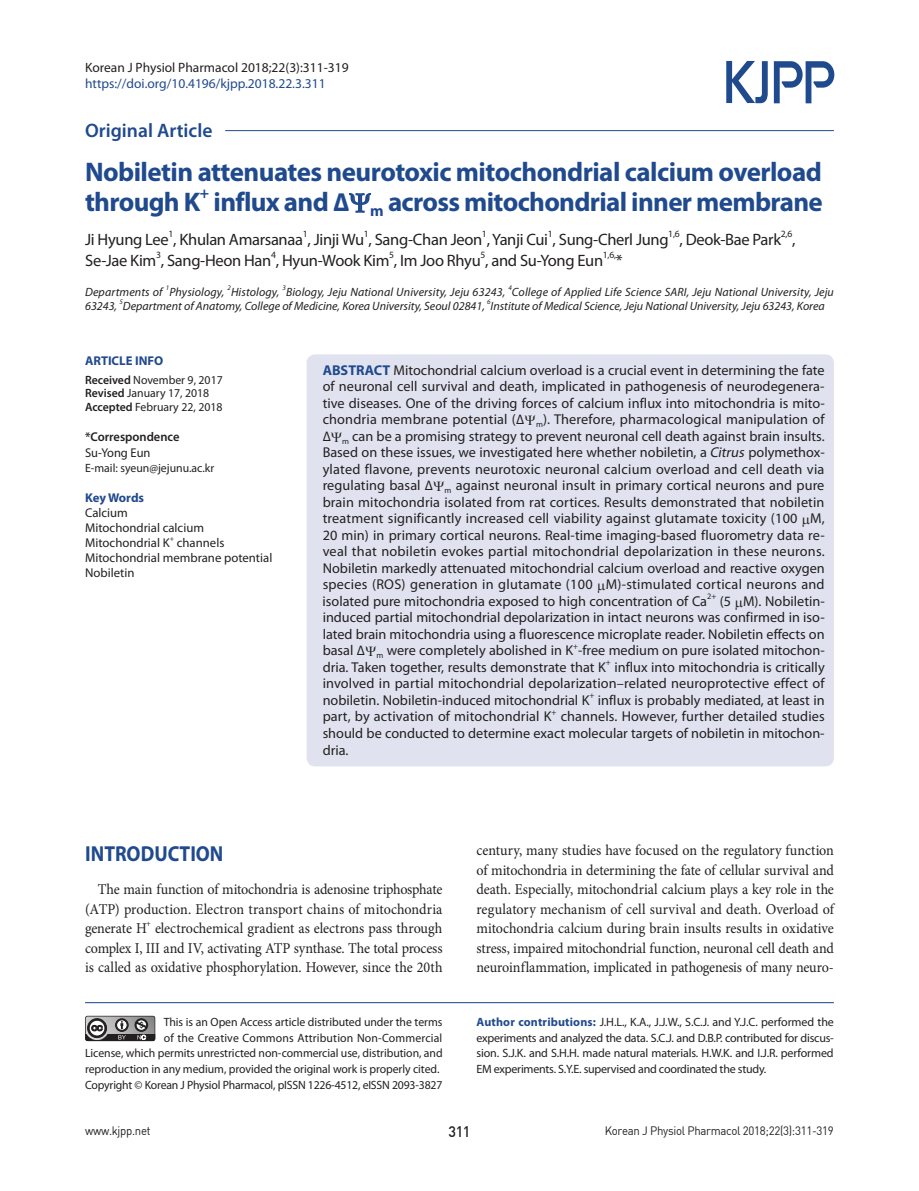
<style>
.page{position:relative;width:919px;height:1191px;background:#fff}
.page>*{position:absolute;margin:0;border:0;box-sizing:border-box;transform-origin:0 0}
.t1{font:700 27px/30px "Myriad Pro";letter-spacing:-.025em;color:#204a8e}
.t2{font:700 21.75px "Myriad Pro";color:#204a8e;scale:.9 1}
.t3{font:600 19.5px "Myriad Pro";color:#204a8e}
.t4{font:16.5px "Myriad Pro";letter-spacing:-.02em;color:#231f20}
.t5{font:700 15.75px "Myriad Pro";color:#204a8e}
.t6{font:15px/19.5px "Minion Pro";letter-spacing:-.005em;color:#231f20;text-align:justify;scale:.94 1}
.t7{font:15px "Dinmed";color:#231f20;scale:.95 1}
.t8{font:14.25px/16.5px "Myriad Pro";color:#231f20;text-align:justify}
.t9{font:13.5px "Myriad Pro";color:#204a8e}
.t10{font:13.5px "Myriad Pro";color:#231f20}
.t11{font:12.75px/15px "Myriad Pro";color:#231f20}
.t12{font:700 12.75px "Myriad Pro";color:#204a8e}
.t13{font:600 12.75px "Myriad Pro";color:#231f20}
.t14{font:12px/15.8px "Myriad Pro";letter-spacing:-.005em;color:#231f20;text-align:justify}
.t15{font:italic 12px "Myriad Pro";letter-spacing:.005em;color:#231f20}
.t16{font:12px "Dinreg";letter-spacing:-.025em;color:#231f20;scale:.95 1}
.t17{font:9.6px "Myriad Pro";color:#231f20}
.t18{font:8.7px "Minion Pro";color:#231f20;scale:.94 1}
.t19{font:8.25px "Myriad Pro";color:#231f20}
.t20{font:7.5px "Myriad Pro";color:#231f20}
.t21{font:italic 7.05px "Myriad Pro";color:#231f20}
.s1{font-weight:600}
.s2{font-weight:700;color:#204a8e}
.s3{font-style:italic}
</style>
<div class="page">
<hr style="left:85px;top:1002px;width:748px;height:1px;background:#204a8e">
<svg style="left:85px;top:1015px;width:70px;height:26px;background:#7c7b7b"></svg>
<hr style="left:225px;top:130px;width:608px;height:1px;background:#204a8e">
<svg style="left:726px;top:61px;width:108px;height:42px"></svg>
<div style="left:306px;top:354px;width:527px;height:412px;background:#e0e3ef;border-radius:9px"></div>
<svg style="left:348px;top:130px;width:24px;height:83px"></svg>
<p class="t10" style="left:85px;top:59px;width:265px">Korean J Physiol Pharmacol 2018;22(3):311-319</p>
<p class="t9" style="left:85px;top:76px;width:242px">https://doi.org/10.4196/kjpp.2018.22.3.311</p>
<h3 class="t3" style="left:85px;top:118px;width:129px">Original Article</h3>
<h1 class="t1" style="left:85px;top:156px;width:738px">Nobiletin attenuates neurotoxic mitochondrial calcium overload through K</h1>
<p class="t5" style="left:200px;top:182px;width:11px">+</p>
<h1 class="t1" style="left:213px;top:186px;width:610px">influx and ∆ <sub>m</sub> across mitochondrial inner membrane</h1>
<p class="t4" style="left:85px;top:229px;width:585px">Ji Hyung Lee , Khulan Amarsanaa , Jinji Wu , Sang-Chan Jeon , Yanji Cui , Sung-Cherl Jung</p>
<p class="t17" style="left:168px;top:228px;width:6px">1</p>
<p class="t17" style="left:303px;top:228px;width:6px">1</p>
<p class="t17" style="left:364px;top:228px;width:6px">1</p>
<p class="t17" style="left:482px;top:228px;width:6px">1</p>
<p class="t17" style="left:548px;top:228px;width:6px">1</p>
<p class="t17" style="left:668px;top:228px;width:13px">1,6</p>
<p class="t4" style="left:679px;top:229px;width:103px">, Deok-Bae Park</p>
<p class="t17" style="left:780px;top:228px;width:13px">2,6</p>
<p class="t4" style="left:792px;top:229px;width:5px">,</p>
<p class="t17" style="left:156px;top:249px;width:6px">3</p>
<p class="t17" style="left:271px;top:249px;width:6px">4</p>
<p class="t17" style="left:389px;top:249px;width:6px">5</p>
<p class="t17" style="left:480px;top:249px;width:6px">5</p>
<p class="t17" style="left:602px;top:249px;width:15px">1,6,</p>
<p class="t4" style="left:616px;top:250px;width:8px">*</p>
<p class="t15" style="left:85px;top:284px;width:79px">Departments of</p>
<p class="t21" style="left:166px;top:283px;width:5px">1</p>
<p class="t15" style="left:169px;top:284px;width:56px">Physiology,</p>
<p class="t21" style="left:227px;top:283px;width:5px">2</p>
<p class="t15" style="left:231px;top:284px;width:50px">Histology,</p>
<p class="t21" style="left:282px;top:283px;width:5px">3</p>
<p class="t15" style="left:286px;top:284px;width:221px">Biology, Jeju National University, Jeju 63243,</p>
<p class="t21" style="left:508px;top:283px;width:5px">4</p>
<p class="t15" style="left:512px;top:284px;width:323px">College of Applied Life Science SARI, Jeju National University, Jeju</p>
<p class="t15" style="left:85px;top:299px;width:34px">63243,</p>
<p class="t21" style="left:119px;top:298px;width:5px">5</p>
<p class="t15" style="left:123px;top:299px;width:363px">Department of Anatomy, College of Medicine, Korea University, Seoul 02841,</p>
<p class="t21" style="left:487px;top:298px;width:5px">6</p>
<p class="t15" style="left:490px;top:299px;width:335px">Institute of Medical Science, Jeju National University, Jeju 63243, Korea</p>
<p class="t4" style="left:85px;top:250px;width:519px">Se-Jae Kim , Sang-Heon Han , Hyun-Wook Kim , Im Joo Rhyu , and Su-Yong Eun</p>
<p class="t12" style="left:85px;top:352px;width:80px">ARTICLE INFO</p>
<p class="t14" style="left:85px;top:373px;width:139px;line-height:13.5px;text-align:left"><span class="s1">Received</span> November 9, 2017<br><span class="s1">Revised</span> January 17, 2018<br><span class="s1">Accepted</span> February 22, 2018</p>
<p class="t13" style="left:85px;top:428px;width:96px">*Correspondence</p>
<p class="t11" style="left:85px;top:444px;width:67px">Su-Yong Eun</p>
<p class="t14" style="left:85px;top:459px;width:131px">E-mail: syeun@jejunu.ac.kr</p>
<p class="t12" style="left:85px;top:490px;width:61px">Key Words</p>
<p class="t11" style="left:85px;top:505px;width:120px">Calcium<br>Mitochondrial calcium<br>Mitochondrial K</p>
<p class="t20" style="left:170px;top:534px;width:6px">+</p>
<p class="t11" style="left:85px;top:535px;width:189px;text-indent:92px">channels<br>Mitochondrial membrane potential<br>Nobiletin</p>
<p class="t8" style="left:322px;top:361px;width:503px"><span class="s2">ABSTRACT</span> Mitochondrial calcium overload is a crucial event in determining the fate of neuronal cell survival and death, implicated in pathogenesis of neurodegenera&shy;tive diseases. One of the driving forces of calcium influx into mitochondria is mito&shy;chondria membrane potential (∆ <sub>m</sub>). Therefore, pharmacological manipulation of ∆ <sub>m</sub> can be a promising strategy to prevent neuronal cell death against brain insults.<br>Based on these issues, we investigated here whether nobiletin, a <span class="s3">Citrus</span> polymethox&shy;ylated flavone, prevents neurotoxic neuronal calcium overload and cell death via regulating basal ∆ <sub>m</sub> against neuronal insult in primary cortical neurons and pure brain mitochondria isolated from rat cortices. Results demonstrated that nobiletin treatment significantly increased cell viability against glutamate toxicity (100 M, 20 min) in primary cortical neurons. Real-time imaging-based fluorometry data re&shy;veal that nobiletin evokes partial mitochondrial depolarization in these neurons.<br>Nobiletin markedly attenuated mitochondrial calcium overload and reactive oxygen species (ROS) generation in glutamate (100 M)-stimulated cortical neurons and isolated pure mitochondria exposed to high concentration of Ca</p>
<p class="t19" style="left:707px;top:591px;width:11px">2+</p>
<p class="t8" style="left:322px;top:592px;width:503px;text-indent:397px">(5 M). Nobiletin&shy;induced partial mitochondrial depolarization in intact neurons was confirmed in iso&shy;lated brain mitochondria using a fluorescence microplate reader. Nobiletin effects on basal ∆ <sub>m</sub> were completely abolished in K -free medium on pure isolated mitochon-</p>
<p class="t19" style="left:573px;top:641px;width:6px">+</p>
<p class="t8" style="left:322px;top:658px;width:285px">dria. Taken together, results demonstrate that K</p>
<p class="t19" style="left:606px;top:657px;width:6px">+</p>
<p class="t8" style="left:322px;top:658px;width:503px;text-indent:292px">influx into mitochondria is critically involved in partial mitochondrial depolarization–related neuroprotective effect of nobiletin. Nobiletin-induced mitochondrial K</p>
<p class="t19" style="left:589px;top:690px;width:6px">+</p>
<p class="t8" style="left:598px;top:691px;width:228px">influx is probably mediated, at least in</p>
<p class="t8" style="left:322px;top:708px;width:230px">part, by activation of mitochondrial K</p>
<p class="t19" style="left:551px;top:707px;width:6px">+</p>
<p class="t8" style="left:322px;top:708px;width:503px;text-indent:238px">channels. However, further detailed studies should be conducted to determine exact molecular targets of nobiletin in mitochon&shy;dria.</p>
<h2 class="t2" style="left:85px;top:839px;width:155px">INTRODUCTION</h2>
<p class="t6" style="left:85px;top:880px;width:382px;text-indent:13px">The main function of mitochondria is adenosine triphosphate (ATP) production. Electron transport chains of mitochondria generate H</p>
<p class="t18" style="left:146px;top:917px;width:7px">+</p>
<p class="t6" style="left:85px;top:919px;width:382px;text-indent:70px">electrochemical gradient as electrons pass through complex I, III and IV, activating ATP synthase. The total process is called as oxidative phosphorylation. However, since the 20th</p>
<p class="t14" style="left:85px;top:1013px;width:359px;text-align:right">This is an Open Access article distributed under the terms<br>of the Creative Commons Attribution Non-Commercial<br>License, which permits unrestricted non-commercial use, distribution, and reproduction in any medium, provided the original work is properly cited.<br>Copyright © Korean J Physiol Pharmacol, pISSN 1226-4512, eISSN 2093-3827</p>
<p class="t6" style="left:476px;top:841px;width:382px">century, many studies have focused on the regulatory function of mitochondria in determining the fate of cellular survival and death. Especially, mitochondrial calcium plays a key role in the regulatory mechanism of cell survival and death. Overload of mitochondria calcium during brain insults results in oxidative stress, impaired mitochondrial function, neuronal cell death and neuroinflammation, implicated in pathogenesis of many neuro-</p>
<p class="t14" style="left:476px;top:1013px;width:359px"><span class="s2">Author contributions:</span> J.H.L., K.A., J.J.W., S.C.J. and Y.J.C. performed the experiments and analyzed the data. S.C.J. and D.B.P. contributed for discus&shy;sion. S.J.K. and S.H.H. made natural materials. H.W.K. and I.J.R. performed EM experiments. S.Y.E. supervised and coordinated the study.</p>
<p class="t16" style="left:85px;top:1123px;width:70px">www.kjpp.net</p>
<p class="t7" style="left:448px;top:1122px;width:25px">311</p>
<p class="t16" style="left:604px;top:1123px;width:243px">Korean J Physiol Pharmacol 2018;22(3):311-319</p>
</div>
